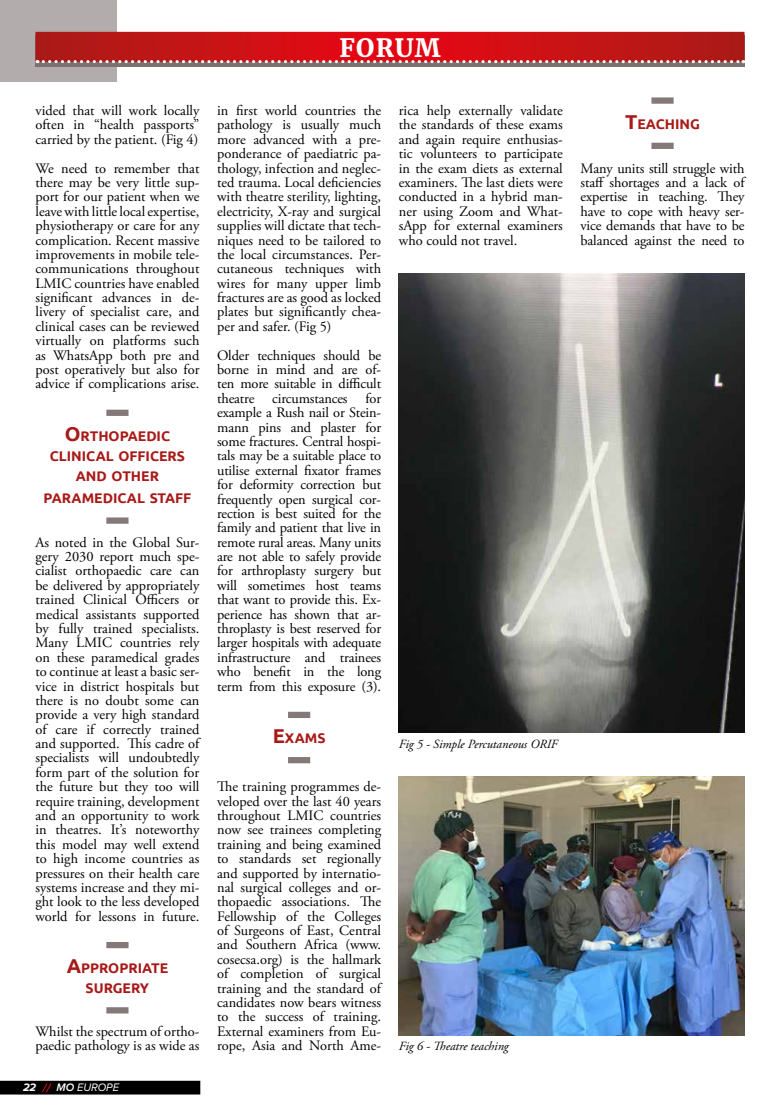
<style>
.page{position:relative;width:780px;height:1117px;background:#fff}
.page>*{position:absolute;margin:0;border:0;box-sizing:border-box;transform-origin:0 0}
.t1{font:700 25px "Merriweather";letter-spacing:.05em;color:#fff}
.t2{font:14.38px/14.4px "Adobe Garamond Pro";color:#000;text-align:justify}
.t3{font:700 14px/20px "Ubuntu";color:#a81a17;text-align:center}
.t4{font:italic 12.5px "Adobe Garamond Pro";color:#000}
.t5{font:italic 11.25px "Proxima Nova";color:#fff}
.s1{font-size:20px}
.s2{font-weight:700}
.s3{font-weight:700;font-size:12.5px}
.s4{font-weight:600}
</style>
<div class="page">
<div style="left:0;top:0;width:117px;height:81px;background:#b3acac"></div>
<div style="left:0;top:1080px;width:200px;height:14px;background:#000"></div>
<div style="left:106px;top:409px;width:22px;height:7px;background:#827978"></div>
<div style="left:106px;top:517px;width:22px;height:6px;background:#827978"></div>
<div style="left:106px;top:941px;width:22px;height:6px;background:#827978"></div>
<svg style="left:106px;top:1007px;width:22px;height:6px"></svg>
<div style="left:288px;top:711px;width:22px;height:6px;background:#827978"></div>
<div style="left:288px;top:756px;width:22px;height:7px;background:#827978"></div>
<div style="left:651px;top:97px;width:22px;height:7px;background:#827978"></div>
<div style="left:651px;top:143px;width:22px;height:6px;background:#827978"></div>
<img style="left:399px;top:273px;width:345px;height:459px">
<img style="left:399px;top:776px;width:345px;height:259px">
<div style="left:35px;top:35px;width:709px;height:32px;background:#7a7170"></div>
<svg style="left:35px;top:32px;width:709px;height:30px;background:#c81115"></svg>
<svg style="left:37px;top:60px;width:707px;height:3px"></svg>
<h1 class="t1" style="left:339px;top:31px;width:103px">FORUM</h1>
<p class="t2" style="left:35px;top:104px;width:165px">vided that will work locally often in “health passports” carried by the patient. (Fig 4)</p>
<p class="t2" style="left:35px;top:161px;width:165px">We need to remember that there may be very little sup&shy;port for our patient when we leave with little local expertise, physiotherapy or care for any complication. Recent massive improvements in mobile tele&shy;communications throughout LMIC countries have enabled significant advances in de&shy;livery of specialist care, and clinical cases can be reviewed virtually on platforms such as WhatsApp both pre and post operatively but also for advice if complications arise.</p>
<p class="t3" style="left:50px;top:425px;width:137px"><span class="s1">O</span>RTHOPAEDIC<br>CLINICAL OFFICERS<br>AND OTHER</p>
<p class="t3" style="left:44px;top:488px;width:149px">PARAMEDICAL STAFF</p>
<p class="t2" style="left:35px;top:535px;width:165px">As noted in the Global Sur&shy;gery 2030 report much spe&shy;cialist orthopaedic care can be delivered by appropriately trained Clinical Officers or medical assistants supported by fully trained specialists.<br>Many LMIC countries rely on these paramedical grades to continue at least a basic ser&shy;vice in district hospitals but there is no doubt some can provide a very high standard of care if correctly trained and supported. This cadre of specialists will undoubtedly form part of the solution for the future but they too will require training, development and an opportunity to work in theatres. It’s noteworthy this model may well extend to high income countries as pressures on their health care systems increase and they mi&shy;ght look to the less developed world for lessons in future.</p>
<p class="t3" style="left:67px;top:957px;width:101px"><span class="s1">A</span>PPROPRIATE<br>SURGERY</p>
<p class="t2" style="left:35px;top:1024px;width:165px">Whilst the spectrum of ortho&shy;paedic pathology is as wide as</p>
<p class="t5" style="left:23px;top:1081px;width:97px"><span class="s2">22</span> <span class="s3">//</span> <span class="s4">MO</span> EUROPE</p>
<p class="t2" style="left:217px;top:104px;width:165px">in first world countries the pathology is usually much more advanced with a pre&shy;ponderance of paediatric pa&shy;thology, infection and neglec&shy;ted trauma. Local deficiencies with theatre sterility, lighting, electricity, X-ray and surgical supplies will dictate that tech&shy;niques need to be tailored to the local circumstances. Per&shy;cutaneous techniques with wires for many upper limb fractures are as good as locked plates but significantly chea&shy;per and safer. (Fig 5)</p>
<p class="t2" style="left:217px;top:348px;width:165px">Older techniques should be borne in mind and are of&shy;ten more suitable in difficult theatre circumstances for example a Rush nail or Stein&shy;mann pins and plaster for some fractures. Central hospi&shy;tals may be a suitable place to utilise external fixator frames for deformity correction but frequently open surgical cor&shy;rection is best suited for the family and patient that live in remote rural areas. Many units are not able to safely provide for arthroplasty surgery but will sometimes host teams that want to provide this. Ex&shy;perience has shown that ar&shy;throplasty is best reserved for larger hospitals with adequate infrastructure and trainees who benefit in the long term from this exposure (3).</p>
<p class="t3" style="left:273px;top:727px;width:54px"><span class="s1">E</span>XAMS</p>
<p class="t2" style="left:217px;top:779px;width:165px">The training programmes de&shy;veloped over the last 40 years throughout LMIC countries now see trainees completing training and being examined to standards set regionally and supported by internatio&shy;nal surgical colleges and or&shy;thopaedic associations. The Fellowship of the Colleges of Surgeons of East, Central and Southern Africa (www. cosecsa.org) is the hallmark of completion of surgical training and the standard of candidates now bears witness to the success of training.<br>External examiners from Eu&shy;rope, Asia and North Ame-</p>
<p class="t2" style="left:399px;top:104px;width:165px">rica help externally validate the standards of these exams and again require enthusias&shy;tic volunteers to participate in the exam diets as external examiners. The last diets were conducted in a hybrid man&shy;ner using Zoom and What&shy;sApp for external examiners who could not travel.</p>
<p class="t3" style="left:625px;top:113px;width:76px"><span class="s1">T</span>EACHING</p>
<p class="t2" style="left:580px;top:161px;width:165px">Many units still struggle with staff shortages and a lack of expertise in teaching. They have to cope with heavy ser&shy;vice demands that have to be balanced against the need to</p>
<p class="t4" style="left:399px;top:736px;width:160px">Fig 5 - Simple Percutaneous ORIF</p>
<p class="t4" style="left:399px;top:1038px;width:111px">Fig 6 - Theatre teaching</p>
</div>
